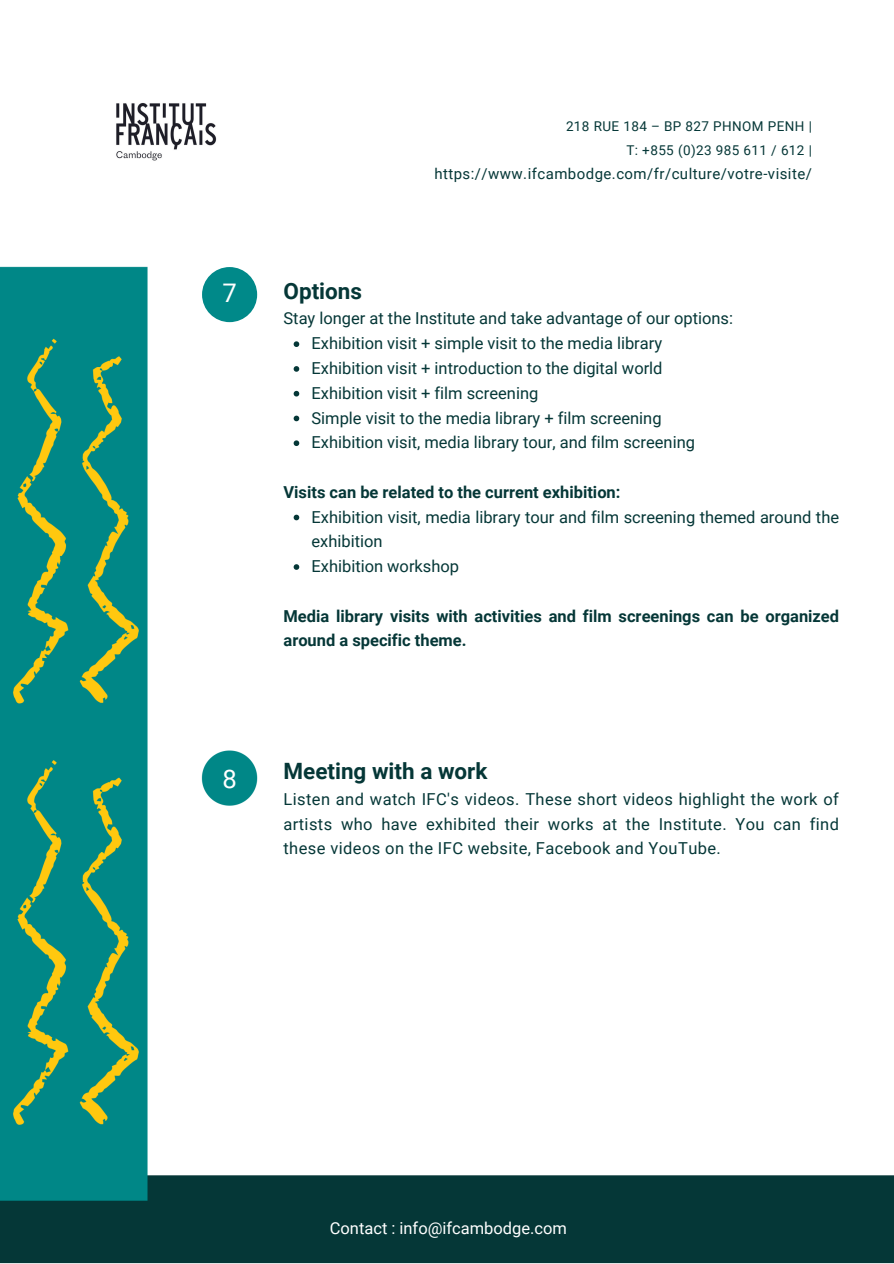
<style>
.page{position:relative;width:894px;height:1264px;background:#fff}
.page>*{position:absolute;margin:0;border:0;box-sizing:border-box;transform-origin:0 0}
.t1{font:25.65px "Roboto";color:#fff}
.t2{font:700 22.5px "Roboto";color:#053737}
.t3{font:16.5px/24.8px "Roboto";color:#053737}
.t4{font:700 16.5px/24.8px "Roboto";color:#053737}
.t5{font:16.5px "Roboto";color:#fff}
.t6{font:15px "Roboto";letter-spacing:.03em;color:#053737}
.t7{font:13.5px "Roboto";letter-spacing:.03em;color:#053737}
</style>
<div class="page">
<img style="left:0;top:266px;width:893px;height:997px">
<img style="left:116px;top:103px;width:101px;height:58px">
<div style="left:202px;top:267px;width:55px;height:55px;background:#008989;border-radius:50%"></div>
<div style="left:166px;top:927px;width:268px;height:231px;background:#fff"></div>
<svg style="left:293px;top:341px;width:6px;height:6px"></svg>
<svg style="left:293px;top:366px;width:6px;height:6px"></svg>
<svg style="left:293px;top:391px;width:6px;height:5px"></svg>
<svg style="left:293px;top:415px;width:6px;height:6px"></svg>
<svg style="left:293px;top:440px;width:6px;height:6px"></svg>
<svg style="left:293px;top:514px;width:6px;height:6px"></svg>
<svg style="left:293px;top:564px;width:6px;height:6px"></svg>
<p class="t1" style="left:222px;top:278px;width:16px">7</p>
<p class="t1" style="left:222px;top:764px;width:16px">8</p>
<p class="t7" style="left:566px;top:118px;width:247px">218 RUE 184 – BP 827 PHNOM PENH |</p>
<h1 class="t7" style="left:626px;top:142px;width:187px">T: +855 (0)23 985 611 / 612 |</h1>
<p class="t6" style="left:434px;top:165px;width:379px">https://www.ifcambodge.com/fr/culture/votre-visite/</p>
<p class="t2" style="left:283px;top:278px;width:80px">Options</p>
<p class="t3" style="left:283px;top:306px;width:451px">Stay longer at the Institute and take advantage of our options:</p>
<p class="t3" style="left:311px;top:331px;width:352px">Exhibition visit + simple visit to the media library</p>
<p class="t3" style="left:311px;top:356px;width:352px">Exhibition visit + introduction to the digital world</p>
<p class="t3" style="left:311px;top:381px;width:228px">Exhibition visit + film screening</p>
<p class="t3" style="left:311px;top:405px;width:351px">Simple visit to the media library + film screening</p>
<p class="t3" style="left:311px;top:430px;width:385px">Exhibition visit, media library tour, and film screening</p>
<p class="t4" style="left:283px;top:480px;width:338px">Visits can be related to the current exhibition:</p>
<p class="t3" style="left:311px;top:504px;width:529px">Exhibition visit, media library tour and film screening themed around the exhibition</p>
<p class="t3" style="left:311px;top:554px;width:149px">Exhibition workshop</p>
<p class="t4" style="left:283px;top:603px;width:557px">Media library visits with activities and film screenings can be organized around a specific theme.</p>
<h1 class="t2" style="left:283px;top:758px;width:205px">Meeting with a work</h1>
<p class="t3" style="left:283px;top:786px;width:557px;text-align:justify">Listen and watch IFC's videos. These short videos highlight the work of artists who have exhibited their works at the Institute. You can find these videos on the IFC website, Facebook and YouTube.</p>
<p class="t5" style="left:330px;top:1218px;width:238px">Contact : info@ifcambodge.com</p>
</div>
